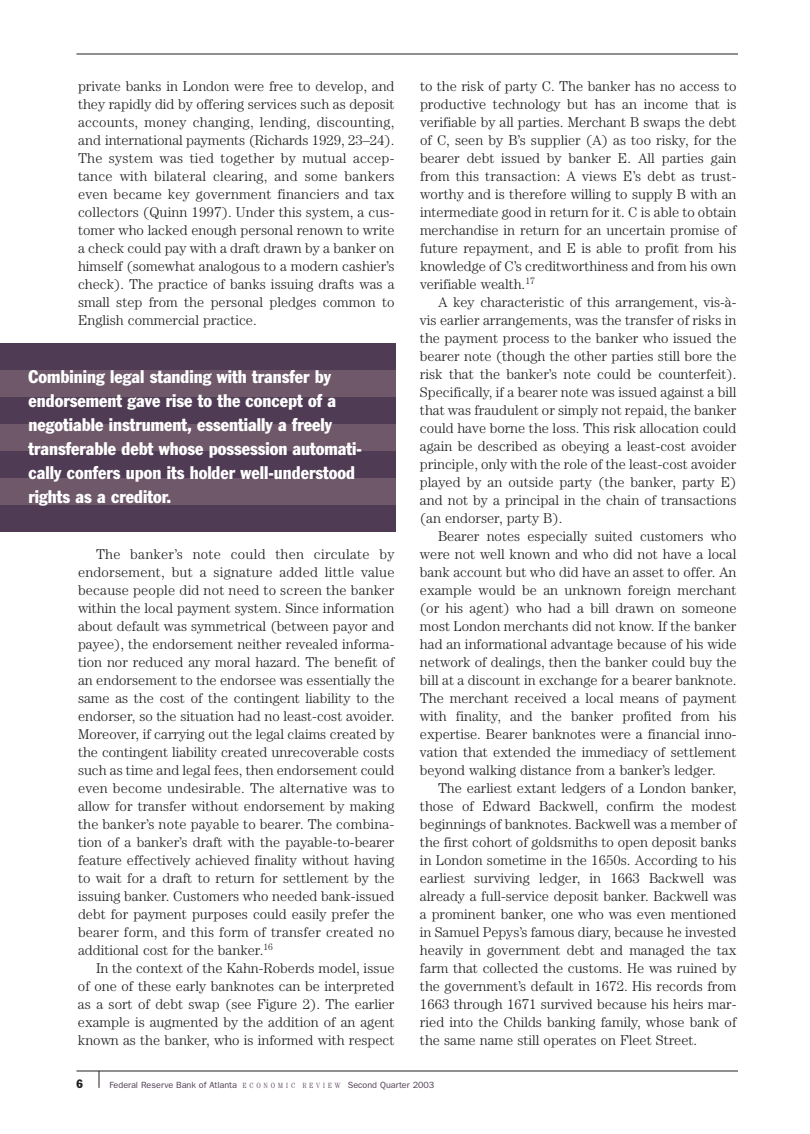
<style>
.page{position:relative;width:810px;height:1134px;background:#fff}
.page>*{position:absolute;margin:0;border:0;box-sizing:border-box;transform-origin:0 0}
.t1{font:condensed 18px/24px "Franklin Gothic";color:#fff}
.t2{font:300 14.25px/18px "Century";color:#231f20;text-align:justify}
.t3{font:condensed 12px "Franklin Gothic";color:#231f20}
.t4{font:9px "Franklin Gothic";color:#503b54}
.s1{font-family:"Century";font-weight:300;font-stretch:condensed;font-size:7.5px}
</style>
<div class="page">
<hr style="left:76px;top:54px;width:662px;height:1px;background:#231f20">
<hr style="left:76px;top:1071px;width:662px;height:1px;background:#231f20">
<svg style="left:99px;top:1071px;width:1px;height:17px"></svg>
<div style="left:0;top:344px;width:396px;height:188px;background:#6e586a"></div>
<div style="left:0;top:344px;width:396px;height:26px;background:#503b54"></div>
<div style="left:0;top:398px;width:396px;height:26px;background:#503b54"></div>
<div style="left:0;top:452px;width:396px;height:26px;background:#503b54"></div>
<div style="left:0;top:506px;width:396px;height:26px;background:#503b54"></div>
<p class="t2" style="left:78px;top:78px;width:318px">private banks in London were free to develop, and they rapidly did by offering services such as deposit accounts, money changing, lending, discounting, and international payments (Richards 1929, 23–24).<br>The system was tied together by mutual accep&shy;tance with bilateral clearing, and some bankers even became key government financiers and tax collectors (Quinn 1997). Under this system, a cus&shy;tomer who lacked enough personal renown to write a check could pay with a draft drawn by a banker on himself (somewhat analogous to a modern cashier’s check). The practice of banks issuing drafts was a small step from the personal pledges common to English commercial practice.</p>
<p class="t1" style="left:28px;top:366px;width:335px">Combining legal standing with transfer by endorsement gave rise to the concept of a negotiable instrument, essentially a freely transferable debt whose possession automati&shy;cally confers upon its holder well-understood rights as a creditor.</p>
<p class="t2" style="left:78px;top:546px;width:318px;text-indent:18px">The banker’s note could then circulate by endorsement, but a signature added little value because people did not need to screen the banker within the local payment system. Since information about default was symmetrical (between payor and payee), the endorsement neither revealed informa&shy;tion nor reduced any moral hazard. The benefit of an endorsement to the endorsee was essentially the same as the cost of the contingent liability to the endorser, so the situation had no least-cost avoider.<br>Moreover, if carrying out the legal claims created by the contingent liability created unrecoverable costs such as time and legal fees, then endorsement could even become undesirable. The alternative was to allow for transfer without endorsement by making the banker’s note payable to bearer. The combina&shy;tion of a banker’s draft with the payable-to-bearer feature effectively achieved finality without having to wait for a draft to return for settlement by the issuing banker. Customers who needed bank-issued debt for payment purposes could easily prefer the bearer form, and this form of transfer created no additional cost for the banker.<sup>16</sup></p>
<p class="t2" style="left:78px;top:960px;width:318px;text-indent:18px">In the context of the Kahn-Roberds model, issue of one of these early banknotes can be interpreted as a sort of debt swap (see Figure 2). The earlier example is augmented by the addition of an agent known as the banker, who is informed with respect</p>
<p class="t2" style="left:420px;top:78px;width:318px">to the risk of party C. The banker has no access to productive technology but has an income that is verifiable by all parties. Merchant B swaps the debt of C, seen by B’s supplier (A) as too risky, for the bearer debt issued by banker E. All parties gain from this transaction: A views E’s debt as trust&shy;worthy and is therefore willing to supply B with an intermediate good in return for it. C is able to obtain merchandise in return for an uncertain promise of future repayment, and E is able to profit from his knowledge of C’s creditworthiness and from his own verifiable wealth.<sup>17</sup></p>
<p class="t2" style="left:420px;top:294px;width:318px;text-indent:18px">A key characteristic of this arrangement, vis-à&shy;vis earlier arrangements, was the transfer of risks in the payment process to the banker who issued the bearer note (though the other parties still bore the risk that the banker’s note could be counterfeit).<br>Specifically, if a bearer note was issued against a bill that was fraudulent or simply not repaid, the banker could have borne the loss. This risk allocation could again be described as obeying a least-cost avoider principle, only with the role of the least-cost avoider played by an outside party (the banker, party E) and not by a principal in the chain of transactions (an endorser, party B).</p>
<p class="t2" style="left:420px;top:528px;width:318px;text-indent:18px">Bearer notes especially suited customers who were not well known and who did not have a local bank account but who did have an asset to offer. An example would be an unknown foreign merchant (or his agent) who had a bill drawn on someone most London merchants did not know. If the banker had an informational advantage because of his wide network of dealings, then the banker could buy the bill at a discount in exchange for a bearer banknote.<br>The merchant received a local means of payment with finality, and the banker profited from his expertise. Bearer banknotes were a financial inno&shy;vation that extended the immediacy of settlement beyond walking distance from a banker’s ledger.</p>
<p class="t2" style="left:420px;top:780px;width:318px;text-indent:18px">The earliest extant ledgers of a London banker, those of Edward Backwell, confirm the modest beginnings of banknotes. Backwell was a member of the first cohort of goldsmiths to open deposit banks in London sometime in the 1650s. According to his earliest surviving ledger, in 1663 Backwell was already a full-service deposit banker. Backwell was a prominent banker, one who was even mentioned in Samuel Pepys’s famous diary, because he invested heavily in government debt and managed the tax farm that collected the customs. He was ruined by the government’s default in 1672. His records from 1663 through 1671 survived because his heirs mar&shy;ried into the Childs banking family, whose bank of the same name still operates on Fleet Street.</p>
<p class="t3" style="left:76px;top:1079px;width:8px">6</p>
<p class="t4" style="left:110px;top:1081px;width:326px">Federal Reserve Bank of Atlanta <span class="s1">E C O N O M I C R E V I E W</span> Second Quarter 2003</p>
</div>
